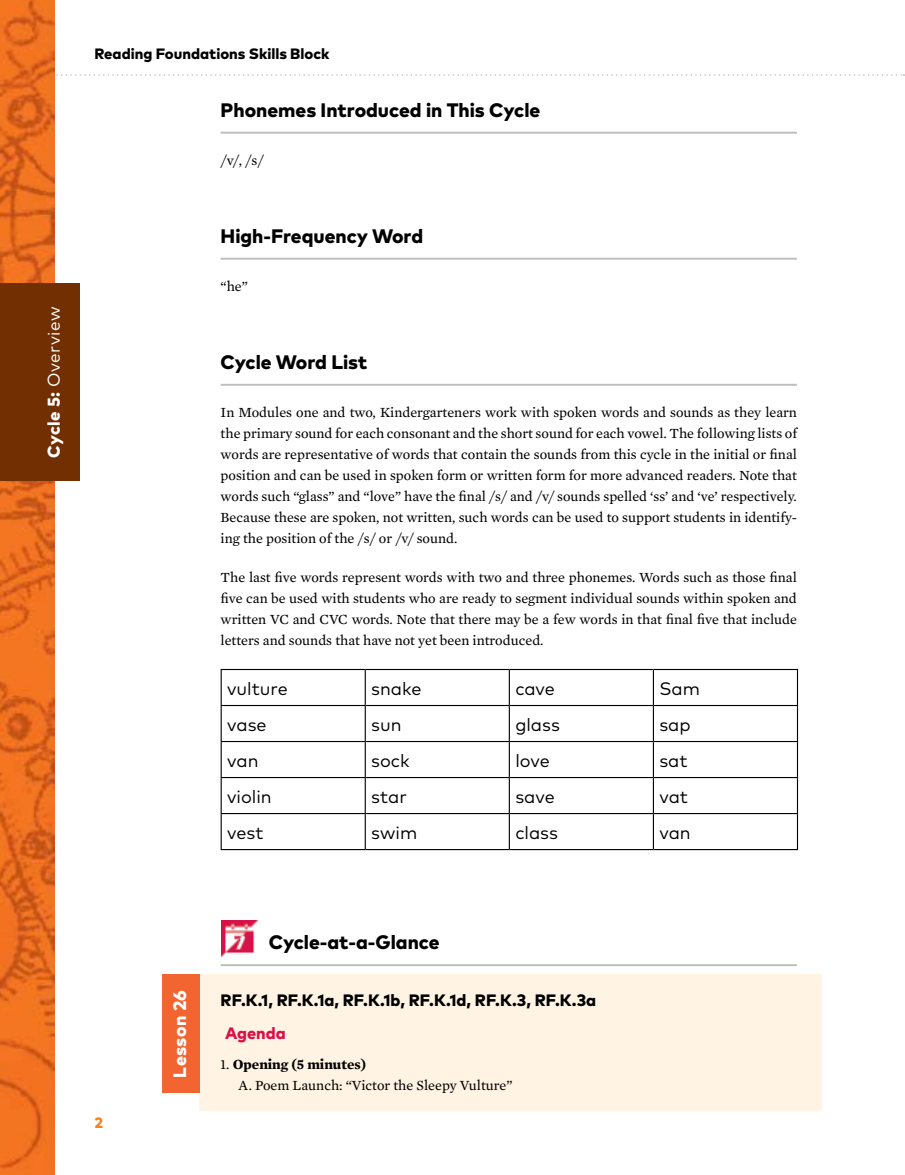
<style>
.page{position:relative;width:905px;height:1175px;background:#fff}
.page>*{position:absolute;margin:0;border:0;box-sizing:border-box;transform-origin:0 0}
.t1{font:800 19.5px "Mark Pro";color:#000}
.t2{font:18px "Mark Pro";color:#000}
.t3{font:800 18px "Mark Pro";letter-spacing:.02em;color:#fff}
.t4{font:17.1px "Mark Pro";letter-spacing:.02em;color:#fff}
.t5{font:800 16.5px "Mark Pro";color:#000}
.t6{font:800 16.5px "Mark Pro";color:#d71249}
.t7{font:800 15px "Mark Pro";color:#000}
.t8{font:800 15px "Mark Pro";color:#f58220}
.t9{font:14.25px/21px "Mercury Text G2";color:#000;text-align:justify}
.s1{font-weight:800}
.s2{font-weight:700}
</style>
<div class="page">
<svg style="left:54px;top:74px;width:850px;height:2px"></svg>
<img style="left:0;top:0;width:54px;height:1174px">
<div style="left:0;top:283px;width:80px;height:198px;background:#722f01"></div>
<div style="left:199px;top:974px;width:622px;height:137px;background:#fff3e3"></div>
<div style="left:162px;top:974px;width:37px;height:119px;background:#f26531"></div>
<hr style="left:220px;top:132px;width:576px;height:2px;background:#bcbec0">
<hr style="left:220px;top:258px;width:576px;height:2px;background:#bcbec0">
<hr style="left:220px;top:384px;width:576px;height:2px;background:#bcbec0">
<hr style="left:220px;top:964px;width:576px;height:2px;background:#bcbec0">
<hr style="left:220px;top:669px;width:145px;height:1px;background:#000">
<hr style="left:220px;top:670px;width:2px;height:35px;background:#000">
<hr style="left:365px;top:669px;width:144px;height:1px;background:#000">
<hr style="left:364px;top:670px;width:2px;height:35px;background:#000">
<hr style="left:509px;top:669px;width:144px;height:1px;background:#000">
<hr style="left:508px;top:670px;width:2px;height:35px;background:#000">
<hr style="left:653px;top:669px;width:145px;height:1px;background:#000">
<hr style="left:652px;top:670px;width:2px;height:35px;background:#000">
<hr style="left:796px;top:670px;width:2px;height:35px;background:#000">
<hr style="left:220px;top:705px;width:145px;height:1px;background:#000">
<hr style="left:220px;top:706px;width:2px;height:35px;background:#000">
<hr style="left:365px;top:705px;width:144px;height:1px;background:#000">
<hr style="left:364px;top:706px;width:2px;height:35px;background:#000">
<hr style="left:509px;top:705px;width:144px;height:1px;background:#000">
<hr style="left:508px;top:706px;width:2px;height:35px;background:#000">
<hr style="left:653px;top:705px;width:145px;height:1px;background:#000">
<hr style="left:652px;top:706px;width:2px;height:35px;background:#000">
<hr style="left:796px;top:706px;width:2px;height:35px;background:#000">
<hr style="left:220px;top:741px;width:145px;height:1px;background:#000">
<hr style="left:220px;top:742px;width:2px;height:35px;background:#000">
<hr style="left:365px;top:741px;width:144px;height:1px;background:#000">
<hr style="left:364px;top:742px;width:2px;height:35px;background:#000">
<hr style="left:509px;top:741px;width:144px;height:1px;background:#000">
<hr style="left:508px;top:742px;width:2px;height:35px;background:#000">
<hr style="left:653px;top:741px;width:145px;height:1px;background:#000">
<hr style="left:652px;top:742px;width:2px;height:35px;background:#000">
<hr style="left:796px;top:742px;width:2px;height:35px;background:#000">
<hr style="left:220px;top:777px;width:145px;height:1px;background:#000">
<hr style="left:220px;top:778px;width:2px;height:35px;background:#000">
<hr style="left:365px;top:777px;width:144px;height:1px;background:#000">
<hr style="left:364px;top:778px;width:2px;height:35px;background:#000">
<hr style="left:509px;top:777px;width:144px;height:1px;background:#000">
<hr style="left:508px;top:778px;width:2px;height:35px;background:#000">
<hr style="left:653px;top:777px;width:145px;height:1px;background:#000">
<hr style="left:652px;top:778px;width:2px;height:35px;background:#000">
<hr style="left:796px;top:778px;width:2px;height:35px;background:#000">
<hr style="left:220px;top:813px;width:145px;height:1px;background:#000">
<hr style="left:220px;top:814px;width:2px;height:35px;background:#000">
<hr style="left:365px;top:813px;width:144px;height:1px;background:#000">
<hr style="left:364px;top:814px;width:2px;height:35px;background:#000">
<hr style="left:509px;top:813px;width:144px;height:1px;background:#000">
<hr style="left:508px;top:814px;width:2px;height:35px;background:#000">
<hr style="left:653px;top:813px;width:145px;height:1px;background:#000">
<hr style="left:652px;top:814px;width:2px;height:35px;background:#000">
<hr style="left:796px;top:814px;width:2px;height:35px;background:#000">
<hr style="left:220px;top:849px;width:145px;height:1px;background:#000">
<hr style="left:365px;top:849px;width:144px;height:1px;background:#000">
<hr style="left:509px;top:849px;width:144px;height:1px;background:#000">
<hr style="left:653px;top:849px;width:145px;height:1px;background:#000">
<img style="left:222px;top:920px;width:36px;height:36px">
<p class="t4" style="left:41px;top:458px;width:153px;rotate:-90deg"><span class="s1">Cycle 5:</span> Overview</p>
<p class="t7" style="left:94px;top:42px;width:236px">Reading Foundations Skills Block</p>
<h1 class="t1" style="left:220px;top:95px;width:321px">Phonemes Introduced in This Cycle</h1>
<p class="t9" style="left:220px;top:149px;width:44px">/v/, /s/</p>
<h1 class="t1" style="left:220px;top:221px;width:204px">High-Frequency Word</h1>
<p class="t9" style="left:220px;top:275px;width:29px">“he”</p>
<h1 class="t1" style="left:220px;top:347px;width:148px">Cycle Word List</h1>
<p class="t9" style="left:220px;top:401px;width:578px">In Modules one and two, Kindergarteners work with spoken words and sounds as they learn the primary sound for each consonant and the short sound for each vowel. The following lists of words are representative of words that contain the sounds from this cycle in the initial or final position and can be used in spoken form or written form for more advanced readers. Note that words such “glass” and “love” have the final /s/ and /v/ sounds spelled ‘ss’ and ‘ve’ respectively.<br>Because these are spoken, not written, such words can be used to support students in identify&shy;ing the position of the /s/ or /v/ sound.</p>
<p class="t9" style="left:220px;top:566px;width:578px">The last five words represent words with two and three phonemes. Words such as those final five can be used with students who are ready to segment individual sounds within spoken and written VC and CVC words. Note that there may be a few words in that final five that include letters and sounds that have not yet been introduced.</p>
<p class="t2" style="left:227px;top:674px;width:62px">vulture</p>
<p class="t2" style="left:371px;top:674px;width:52px">snake</p>
<p class="t2" style="left:515px;top:674px;width:41px">cave</p>
<p class="t2" style="left:659px;top:674px;width:42px">Sam</p>
<p class="t2" style="left:227px;top:710px;width:41px">vase</p>
<p class="t2" style="left:371px;top:710px;width:32px">sun</p>
<p class="t2" style="left:515px;top:710px;width:46px">glass</p>
<p class="t2" style="left:659px;top:710px;width:33px">sap</p>
<p class="t2" style="left:227px;top:746px;width:33px">van</p>
<p class="t2" style="left:371px;top:746px;width:40px">sock</p>
<p class="t2" style="left:515px;top:746px;width:36px">love</p>
<p class="t2" style="left:659px;top:746px;width:30px">sat</p>
<p class="t2" style="left:227px;top:782px;width:46px">violin</p>
<p class="t2" style="left:371px;top:782px;width:37px">star</p>
<p class="t2" style="left:515px;top:782px;width:41px">save</p>
<p class="t2" style="left:659px;top:782px;width:30px">vat</p>
<p class="t2" style="left:227px;top:818px;width:38px">vest</p>
<p class="t2" style="left:371px;top:818px;width:47px">swim</p>
<p class="t2" style="left:515px;top:818px;width:44px">class</p>
<p class="t2" style="left:659px;top:818px;width:33px">van</p>
<p class="t8" style="left:94px;top:1110px;width:10px">2</p>
<p class="t3" style="left:166px;top:1077px;width:89px;rotate:-90deg">Lesson 26</p>
<h1 class="t1" style="left:269px;top:927px;width:172px">Cycle-at-a-Glance</h1>
<p class="t5" style="left:220px;top:987px;width:377px">RF.K.1, RF.K.1a, RF.K.1b, RF.K.1d, RF.K.3, RF.K.3a</p>
<p class="t6" style="left:225px;top:1020px;width:62px">Agenda</p>
<p class="t9" style="left:238px;top:1053px;width:275px;text-indent:-18px">1. <span class="s2">Opening (5 minutes)<br></span>A. Poem Launch: “Victor the Sleepy Vulture”</p>
</div>
